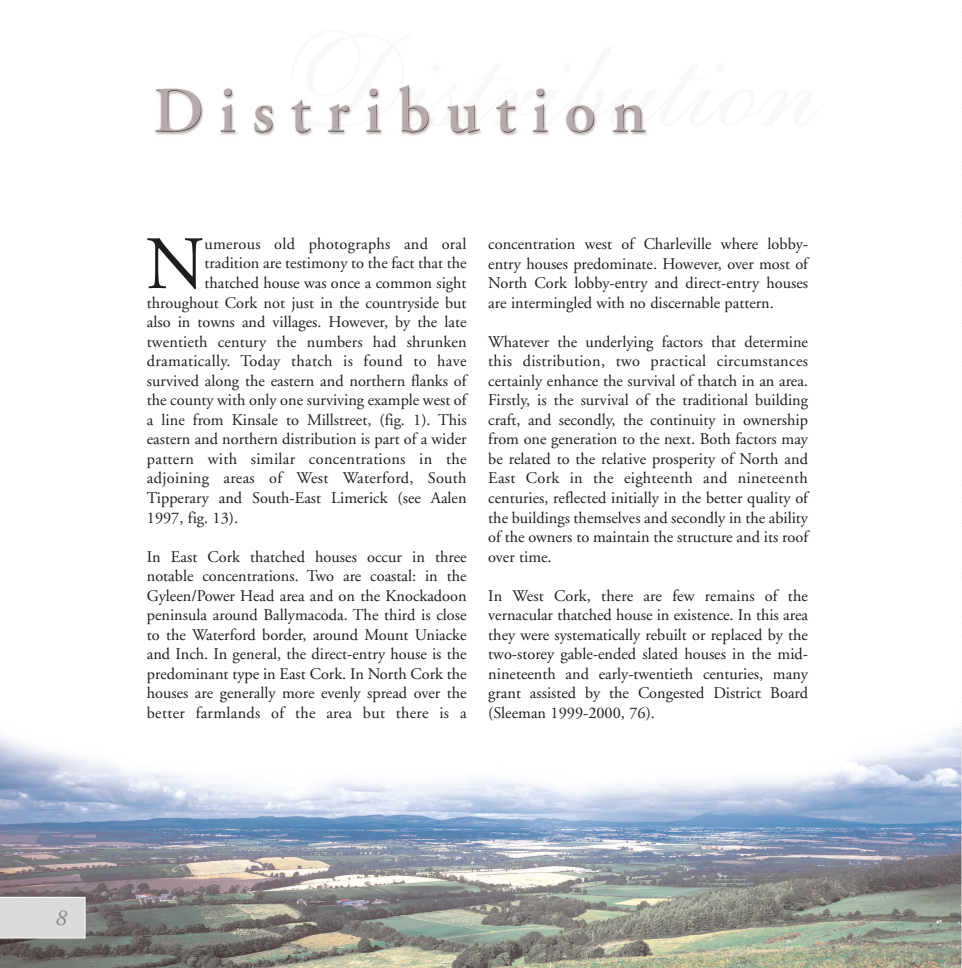
<style>
.page{position:relative;width:962px;height:968px;background:#fff}
.page>*{position:absolute;margin:0;border:0;box-sizing:border-box;transform-origin:0 0}
.t1{font:75.08px "Adobe Garamond";color:#1d1d1b}
.t2{font:italic 22.75px "Adobe Garamond";color:#878787}
.t3{font:16.28px/19.6px "Adobe Garamond";color:#1d1d1b;text-align:justify}
.t4{font:16.28px "Adobe Garamond";letter-spacing:.02em;color:#1d1d1b}
</style>
<div class="page">
<img style="left:0;top:25px;width:962px;height:943px">
<svg style="left:0;top:896px;width:86px;height:42px;background:#d9d8d8"></svg>
<h2 class="t2" style="left:54px;top:908px;width:13px">8</h2>
<h1 class="t1" style="left:146px;top:234px;width:60px">N</h1>
<p class="t4" style="left:204px;top:237px;width:264px">umerous old photographs and oral</p>
<p class="t3" style="left:204px;top:255px;width:264px">tradition are testimony to the fact that the</p>
<p class="t3" style="left:204px;top:274px;width:264px">thatched house was once a common sight</p>
<p class="t3" style="left:147px;top:294px;width:321px">throughout Cork not just in the countryside but</p>
<p class="t3" style="left:147px;top:313px;width:321px">also in towns and villages. However, by the late</p>
<p class="t3" style="left:147px;top:333px;width:321px">twentieth century the numbers had shrunken</p>
<p class="t4" style="left:147px;top:354px;width:321px">dramatically. Today thatch is found to have</p>
<p class="t3" style="left:147px;top:372px;width:321px">survived along the eastern and northern flanks of</p>
<p class="t3" style="left:147px;top:392px;width:321px">the county with only one surviving example west of</p>
<p class="t3" style="left:147px;top:411px;width:321px">a line from Kinsale to Millstreet, (fig. 1). This</p>
<p class="t3" style="left:147px;top:431px;width:321px">eastern and northern distribution is part of a wider</p>
<p class="t4" style="left:147px;top:452px;width:321px">pattern with similar concentrations in the</p>
<p class="t4" style="left:147px;top:471px;width:321px">adjoining areas of West Waterford, South</p>
<p class="t3" style="left:147px;top:489px;width:321px">Tipperary and South-East Limerick (see Aalen</p>
<p class="t3" style="left:147px;top:509px;width:93px">1997, fig. 13).</p>
<p class="t3" style="left:147px;top:548px;width:321px">In East Cork thatched houses occur in three notable concentrations. Two are coastal: in the Gyleen/Power Head area and on the Knockadoon peninsula around Ballymacoda. The third is close to the Waterford border, around Mount Uniacke and Inch. In general, the direct-entry house is the predominant type in East Cork. In North Cork the houses are generally more evenly spread over the better farmlands of the area but there is a</p>
<p class="t3" style="left:488px;top:235px;width:321px">concentration west of Charleville where lobby&shy;entry houses predominate. However, over most of North Cork lobby-entry and direct-entry houses are intermingled with no discernable pattern.</p>
<p class="t3" style="left:488px;top:333px;width:321px">Whatever the underlying factors that determine this distribution, two practical circumstances certainly enhance the survival of thatch in an area.<br>Firstly, is the survival of the traditional building craft, and secondly, the continuity in ownership from one generation to the next. Both factors may be related to the relative prosperity of North and East Cork in the eighteenth and nineteenth centuries, reflected initially in the better quality of the buildings themselves and secondly in the ability of the owners to maintain the structure and its roof over time.</p>
<p class="t3" style="left:488px;top:587px;width:321px">In West Cork, there are few remains of the vernacular thatched house in existence. In this area they were systematically rebuilt or replaced by the two-storey gable-ended slated houses in the mid&shy;nineteenth and early-twentieth centuries, many grant assisted by the Congested District Board (Sleeman 1999-2000, 76).</p>
</div>
